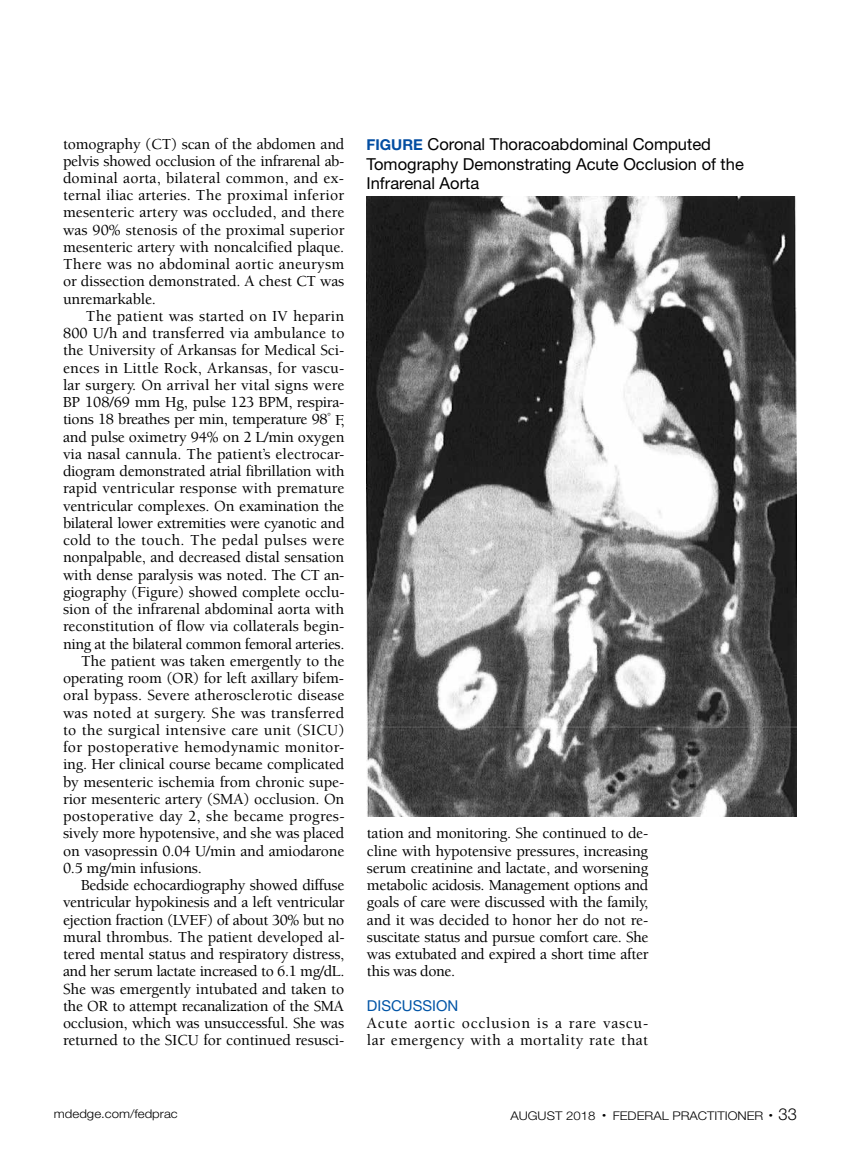
<style>
.page{position:relative;width:851px;height:1161px;background:#fff}
.page>*{position:absolute;margin:0;border:0;box-sizing:border-box;transform-origin:0 0}
.t1{font:16.5px/19.5px "Helvetica Neue LT Std";color:#000}
.t2{font:500 15.75px/17.2px "Berkeley Std";letter-spacing:-.01em;color:#000;text-align:justify}
.t3{font:500 15.75px "Berkeley Std";letter-spacing:.015em;color:#000}
.t4{font:500 15.75px "Berkeley Std";letter-spacing:.01em;color:#000}
.t5{font:500 15.75px/17.2px "Berkeley Std";letter-spacing:.025em;color:#000}
.t6{font:15px "Helvetica Neue LT Std";color:#0054a6}
.t7{font:300 12px "Helvetica Neue LT Std";color:#000;scale:1.1 1}
.s1{font-weight:700;font-size:15px;color:#034ea2}
.s2{font-size:16.5px}
</style>
<div class="page">
<img style="left:366px;top:196px;width:430px;height:620px">
<p class="t2" style="left:63px;top:135px;width:283px">tomography (CT) scan of the abdomen and pelvis showed occlusion of the infrarenal ab&shy;dominal aorta, bilateral common, and ex&shy;ternal iliac arteries. The proximal inferior mesenteric artery was occluded, and there was 90% stenosis of the proximal superior mesenteric artery with noncalcified plaque.<br>There was no abdominal aortic aneurysm or dissection demonstrated. A chest CT was unremarkable.</p>
<p class="t4" style="left:86px;top:308px;width:260px">The patient was started on IV heparin</p>
<p class="t4" style="left:63px;top:325px;width:283px">800 U/h and transferred via ambulance to</p>
<p class="t2" style="left:63px;top:342px;width:283px">the University of Arkansas for Medical Sci-</p>
<p class="t4" style="left:63px;top:359px;width:283px">ences in Little Rock, Arkansas, for vascu-</p>
<p class="t2" style="left:63px;top:377px;width:283px">lar surgery. On arrival her vital signs were</p>
<p class="t2" style="left:63px;top:394px;width:283px">BP 108/69 mm Hg, pulse 123 BPM, respira-</p>
<p class="t2" style="left:63px;top:411px;width:283px">tions 18 breathes per min, temperature 98<sup>°</sup> F,</p>
<p class="t2" style="left:63px;top:428px;width:283px">and pulse oximetry 94% on 2 L/min oxygen</p>
<p class="t2" style="left:63px;top:446px;width:283px">via nasal cannula. The patient’s electrocar-</p>
<p class="t2" style="left:63px;top:463px;width:283px">diogram demonstrated atrial fibrillation with</p>
<p class="t2" style="left:63px;top:480px;width:283px">rapid ventricular response with premature</p>
<p class="t2" style="left:63px;top:497px;width:283px">ventricular complexes. On examination the</p>
<p class="t2" style="left:63px;top:515px;width:283px">bilateral lower extremities were cyanotic and</p>
<p class="t5" style="left:63px;top:532px;width:283px">cold to the touch. The pedal pulses were</p>
<p class="t2" style="left:63px;top:549px;width:283px">nonpalpable, and decreased distal sensation</p>
<p class="t2" style="left:63px;top:566px;width:283px">with dense paralysis was noted. The CT an-</p>
<p class="t2" style="left:63px;top:584px;width:283px">giography (Figure) showed complete occlu-</p>
<p class="t2" style="left:63px;top:601px;width:283px">sion of the infrarenal abdominal aorta with</p>
<p class="t2" style="left:63px;top:618px;width:283px">reconstitution of flow via collaterals begin-</p>
<p class="t2" style="left:63px;top:635px;width:283px">ning at the bilateral common femoral arteries.</p>
<p class="t2" style="left:81px;top:653px;width:265px">The patient was taken emergently to the</p>
<p class="t2" style="left:63px;top:670px;width:283px">operating room (OR) for left axillary bifem-</p>
<p class="t4" style="left:63px;top:687px;width:283px">oral bypass. Severe atherosclerotic disease</p>
<p class="t3" style="left:63px;top:704px;width:283px">was noted at surgery. She was transferred</p>
<p class="t3" style="left:63px;top:722px;width:283px">to the surgical intensive care unit (SICU)</p>
<p class="t3" style="left:63px;top:739px;width:283px">for postoperative hemodynamic monitor-</p>
<p class="t2" style="left:63px;top:756px;width:283px">ing. Her clinical course became complicated</p>
<p class="t2" style="left:63px;top:773px;width:283px">by mesenteric ischemia from chronic supe-</p>
<p class="t2" style="left:63px;top:791px;width:283px">rior mesenteric artery (SMA) occlusion. On</p>
<p class="t3" style="left:63px;top:808px;width:283px">postoperative day 2, she became progres-</p>
<p class="t2" style="left:63px;top:825px;width:283px">sively more hypotensive, and she was placed</p>
<p class="t2" style="left:63px;top:842px;width:283px">on vasopressin 0.04 U/min and amiodarone</p>
<p class="t2" style="left:63px;top:860px;width:140px">0.5 mg/min infusions.</p>
<p class="t2" style="left:81px;top:877px;width:265px">Bedside echocardiography showed diffuse</p>
<p class="t2" style="left:63px;top:894px;width:283px">ventricular hypokinesis and a left ventricular</p>
<p class="t2" style="left:63px;top:911px;width:283px">ejection fraction (LVEF) of about 30% but no</p>
<p class="t2" style="left:63px;top:929px;width:283px">mural thrombus. The patient developed al-</p>
<p class="t2" style="left:63px;top:946px;width:283px">tered mental status and respiratory distress,</p>
<p class="t2" style="left:63px;top:963px;width:283px">and her serum lactate increased to 6.1 mg/dL.</p>
<p class="t2" style="left:63px;top:980px;width:283px">She was emergently intubated and taken to</p>
<p class="t2" style="left:63px;top:998px;width:283px">the OR to attempt recanalization of the SMA</p>
<p class="t2" style="left:63px;top:1015px;width:282px">occlusion, which was unsuccessful. She was</p>
<p class="t2" style="left:63px;top:1032px;width:283px">returned to the SICU for continued resusci-</p>
<p class="t1" style="left:366px;top:134px;width:379px"><span class="s1">FIGURE</span> Coronal Thoracoabdominal Computed<br>Tomography Demonstrating Acute Occlusion of the<br>Infrarenal Aorta</p>
<p class="t2" style="left:367px;top:825px;width:283px">tation and monitoring. She continued to de&shy;cline with hypotensive pressures, increasing serum creatinine and lactate, and worsening metabolic acidosis. Management options and goals of care were discussed with the family, and it was decided to honor her do not re&shy;suscitate status and pursue comfort care. She was extubated and expired a short time after this was done.</p>
<p class="t6" style="left:367px;top:997px;width:93px">DISCUSSION</p>
<p class="t5" style="left:367px;top:1015px;width:283px">Acute aortic occlusion is a rare vascu&shy;lar emergency with a mortality rate that</p>
<p class="t7" style="left:54px;top:1107px;width:114px">mdedge.com/fedprac</p>
<p class="t7" style="left:510px;top:1109px;width:262px">AUGUST 2018 <sup>•</sup> FEDERAL PRACTITIONER <sup>•</sup> <span class="s2">33</span></p>
</div>
